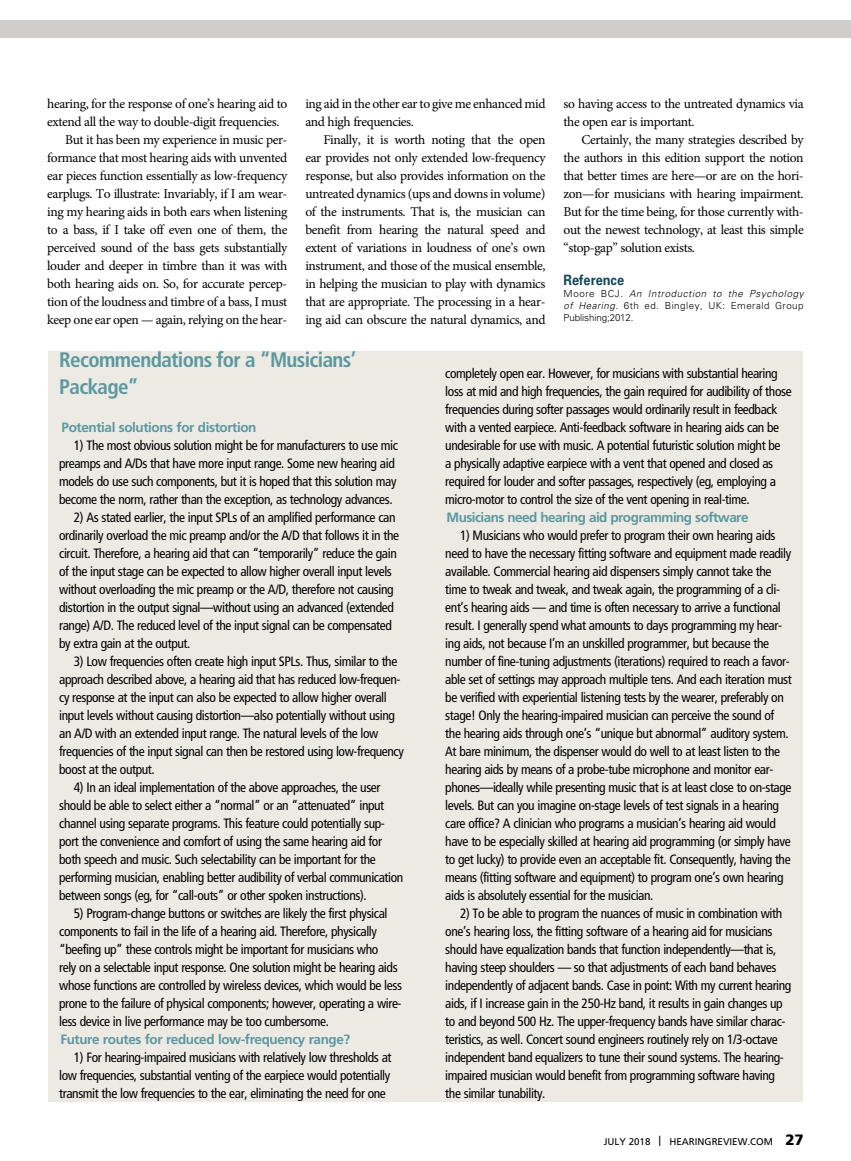
<style>
.page{position:relative;width:851px;height:1161px;background:#fff}
.page>*{position:absolute;margin:0;border:0;box-sizing:border-box;transform-origin:0 0}
.t1{font:700 condensed 21px/27px "Frutiger LT Std";letter-spacing:-.03em;color:#59999f}
.t2{font:700 14.25px "Univers LT Std";color:#124a5e;scale:.9 1}
.t3{font:condensed 13.5px/18px "Frutiger LT Std";letter-spacing:-.03em;color:#000}
.t4{font:13.5px/18px "Minion Pro";letter-spacing:-.03em;color:#000}
.t5{font:700 13.5px "Frutiger LT Std";letter-spacing:-.03em;color:#59999f}
.t6{font:300 9.75px/12px "Univers LT Std";letter-spacing:.05em;color:#000;text-align:justify}
.t7{font:9.75px "Frutiger LT Std";color:#000}
.s1{font-style:italic}
.s2{font-size:14.7px}
.s3{font-weight:900;font-size:15px}
</style>
<div class="page">
<div style="left:0;top:20px;width:850px;height:18px;background:#d0cecc"></div>
<div style="left:48px;top:351px;width:754px;height:751px;background:#edeae4"></div>
<p class="t4" style="left:47px;top:95px;width:242px">hearing, for the response of one’s hearing aid to</p>
<p class="t4" style="left:47px;top:113px;width:234px">extend all the way to double-digit frequencies.</p>
<p class="t4" style="left:65px;top:131px;width:224px">But it has been my experience in music per-</p>
<p class="t4" style="left:47px;top:149px;width:242px">formance that most hearing aids with unvented</p>
<p class="t4" style="left:47px;top:167px;width:242px">ear pieces function essentially as low-frequency</p>
<p class="t4" style="left:47px;top:185px;width:242px">earplugs. To illustrate: Invariably, if I am wear-</p>
<p class="t4" style="left:47px;top:203px;width:242px">ing my hearing aids in both ears when listening</p>
<p class="t4" style="left:47px;top:221px;width:242px">to a bass, if I take off even one of them, the</p>
<p class="t4" style="left:47px;top:239px;width:242px">perceived sound of the bass gets substantially</p>
<p class="t4" style="left:47px;top:257px;width:242px">louder and deeper in timbre than it was with</p>
<p class="t4" style="left:47px;top:275px;width:242px">both hearing aids on. So, for accurate percep-</p>
<p class="t4" style="left:47px;top:293px;width:241px">tion of the loudness and timbre of a bass, I must</p>
<p class="t4" style="left:47px;top:311px;width:241px">keep one ear open — again, relying on the hear-</p>
<p class="t4" style="left:305px;top:95px;width:242px">ing aid in the other ear to give me enhanced mid and high frequencies.</p>
<p class="t4" style="left:305px;top:131px;width:242px;text-align:justify;text-indent:18px">Finally, it is worth noting that the open ear provides not only extended low-frequency response, but also provides information on the untreated dynamics (ups and downs in volume) of the instruments. That is, the musician can benefit from hearing the natural speed and extent of variations in loudness of one’s own instrument, and those of the musical ensemble, in helping the musician to play with dynamics that are appropriate. The processing in a hear&shy;ing aid can obscure the natural dynamics, and</p>
<p class="t4" style="left:563px;top:95px;width:242px">so having access to the untreated dynamics via the open ear is important.</p>
<p class="t4" style="left:563px;top:131px;width:242px;text-align:justify;text-indent:18px">Certainly, the many strategies described by the authors in this edition support the notion that better times are here—or are on the hori&shy;zon—for musicians with hearing impairment.<br>But for the time being, for those currently with&shy;out the newest technology, at least this simple “stop-gap” solution exists.</p>
<p class="t2" style="left:563px;top:272px;width:69px">Reference</p>
<p class="t6" style="left:563px;top:288px;width:241px">Moore BCJ. <span class="s1">An Introduction to the Psychology of Hearing.</span> 6th ed. Bingley, UK: Emerald Group Publishing;2012.</p>
<h1 class="t1" style="left:59px;top:346px;width:298px">Recommendations for a “Musicians’<br>Package”</h1>
<p class="t5" style="left:62px;top:419px;width:196px">Potential solutions for distortion</p>
<p class="t3" style="left:59px;top:436px;width:340px;text-indent:15px">1) The most obvious solution might be for manufacturers to use mic preamps and A/Ds that have more input range. Some new hearing aid models do use such components, but it is hoped that this solution may become the norm, rather than the exception, as technology advances.</p>
<p class="t3" style="left:59px;top:508px;width:341px;text-indent:15px">2) As stated earlier, the input SPLs of an amplified performance can ordinarily overload the mic preamp and/or the A/D that follows it in the circuit. Therefore, a hearing aid that can “temporarily” reduce the gain of the input stage can be expected to allow higher overall input levels without overloading the mic preamp or the A/D, therefore not causing distortion in the output signal—without using an advanced (extended range) A/D. The reduced level of the input signal can be compensated by extra gain at the output.</p>
<p class="t3" style="left:59px;top:652px;width:346px;text-indent:15px">3) Low frequencies often create high input SPLs. Thus, similar to the approach described above, a hearing aid that has reduced low-frequen&shy;cy response at the input can also be expected to allow higher overall input levels without causing distortion—also potentially without using an A/D with an extended input range. The natural levels of the low frequencies of the input signal can then be restored using low-frequency boost at the output.</p>
<p class="t3" style="left:59px;top:778px;width:346px;text-indent:15px">4) In an ideal implementation of the above approaches, the user should be able to select either a “normal” or an “attenuated” input channel using separate programs. This feature could potentially sup&shy;port the convenience and comfort of using the same hearing aid for both speech and music. Such selectability can be important for the performing musician, enabling better audibility of verbal communication between songs (eg, for “call-outs” or other spoken instructions).</p>
<p class="t3" style="left:59px;top:904px;width:344px;text-indent:15px">5) Program-change buttons or switches are likely the first physical components to fail in the life of a hearing aid. Therefore, physically “beefing up” these controls might be important for musicians who<br>rely on a selectable input response. One solution might be hearing aids whose functions are controlled by wireless devices, which would be less prone to the failure of physical components; however, operating a wire&shy;less device in live performance may be too cumbersome.</p>
<p class="t5" style="left:60px;top:1031px;width:291px">Future routes for reduced low-frequency range?</p>
<p class="t3" style="left:59px;top:1048px;width:334px;text-align:justify;text-indent:15px">1) For hearing-impaired musicians with relatively low thresholds at low frequencies, substantial venting of the earpiece would potentially transmit the low frequencies to the ear, eliminating the need for one</p>
<p class="t3" style="left:445px;top:364px;width:348px">completely open ear. However, for musicians with substantial hearing loss at mid and high frequencies, the gain required for audibility of those frequencies during softer passages would ordinarily result in feedback with a vented earpiece. Anti-feedback software in hearing aids can be undesirable for use with music. A potential futuristic solution might be<br>a physically adaptive earpiece with a vent that opened and closed as required for louder and softer passages, respectively (eg, employing a micro-motor to control the size of the vent opening in real-time.</p>
<p class="t5" style="left:446px;top:509px;width:303px">Musicians need hearing aid programming software</p>
<p class="t3" style="left:445px;top:526px;width:348px;text-indent:15px">1) Musicians who would prefer to program their own hearing aids need to have the necessary fitting software and equipment made readily available. Commercial hearing aid dispensers simply cannot take the time to tweak and tweak, and tweak again, the programming of a cli&shy;ent’s hearing aids — and time is often necessary to arrive a functional result. I generally spend what amounts to days programming my hear&shy;ing aids, not because I’m an unskilled programmer, but because the number of fine-tuning adjustments (iterations) required to reach a favor&shy;able set of settings may approach multiple tens. And each iteration must be verified with experiential listening tests by the wearer, preferably on stage! Only the hearing-impaired musician can perceive the sound of the hearing aids through one’s “unique but abnormal” auditory system.<br>At bare minimum, the dispenser would do well to at least listen to the hearing aids by means of a probe-tube microphone and monitor ear&shy;phones—ideally while presenting music that is at least close to on-stage levels. But can you imagine on-stage levels of test signals in a hearing care office? A clinician who programs a musician’s hearing aid would have to be especially skilled at hearing aid programming (or simply have to get lucky) to provide even an acceptable fit. Consequently, having the means (fitting software and equipment) to program one’s own hearing aids is absolutely essential for the musician.</p>
<p class="t3" style="left:445px;top:904px;width:347px;text-indent:15px">2) To be able to program the nuances of music in combination with one’s hearing loss, the fitting software of a hearing aid for musicians should have equalization bands that function independently—that is, having steep shoulders — so that adjustments of each band behaves independently of adjacent bands. Case in point: With my current hearing aids, if I increase gain in the 250-Hz band, it results in gain changes up to and beyond 500 Hz. The upper-frequency bands have similar charac&shy;teristics, as well. Concert sound engineers routinely rely on 1/3-octave independent band equalizers to tune their sound systems. The hearing&shy;impaired musician would benefit from programming software having the similar tunability.</p>
<p class="t7" style="left:603px;top:1135px;width:201px">JULY 2018 <span class="s2">I</span> HEARINGREVIEW.COM <span class="s3">27</span></p>
</div>
